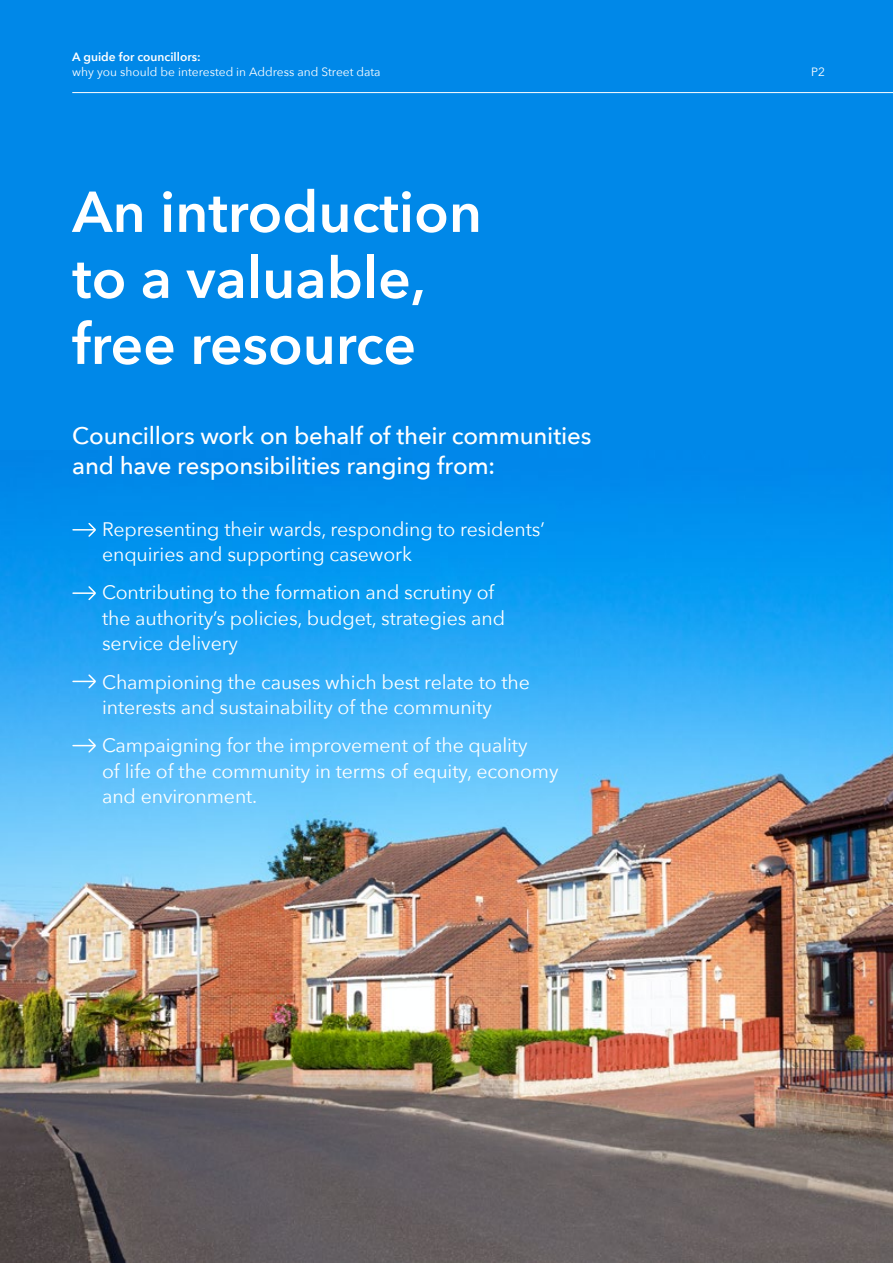
<style>
.page{position:relative;width:893px;height:1263px;background:#0088e8}
.page>*{position:absolute;margin:0;border:0;box-sizing:border-box;transform-origin:0 0}
.t1{font:600 57px/66px "Avenir Next";color:#fff}
.New_H3{font:500 24px/30px "Avenir Next";letter-spacing:-.01em;color:#fff}
.Paragraph_Style_1{font:19.5px/25.5px "Avenir Next";letter-spacing:-.005em;color:#fff}
.Page_numbers{font:12px/15px "Avenir Next";color:#fff}
.s1{font-weight:600}
</style>
<div class="page">
<img style="left:0;top:523px;width:893px;height:740px">
<svg style="left:73px;top:523px;width:24px;height:15px"></svg>
<hr style="left:73px;top:592px;width:22px;height:2px;background:#fff">
<svg style="left:87px;top:585px;width:10px;height:16px"></svg>
<svg style="left:73px;top:673px;width:24px;height:17px"></svg>
<svg style="left:73px;top:737px;width:24px;height:17px"></svg>
<hr style="left:72px;top:92px;width:821px;height:1px;background:#fff">
<p class="Page_numbers" style="left:72px;top:49px;width:310px"><span class="s1">A guide for councillors:<br></span>why you should be interested in Address and Street data</p>
<p class="t1" style="left:72px;top:178px;width:411px">An introduction to a valuable, free resource</p>
<p class="New_H3" style="left:72px;top:420px;width:521px">Councillors work on behalf of their communities and have responsibilities ranging from:</p>
<p class="Paragraph_Style_1" style="left:102px;top:515px;width:444px">Representing their wards, responding to residents’ enquiries and supporting casework</p>
<p class="Paragraph_Style_1" style="left:102px;top:579px;width:405px">Contributing to the formation and scrutiny of the authority’s policies, budget, strategies and service delivery</p>
<p class="Paragraph_Style_1" style="left:102px;top:668px;width:429px">Championing the causes which best relate to the interests and sustainability of the community</p>
<p class="Paragraph_Style_1" style="left:102px;top:732px;width:458px">Campaigning for the improvement of the quality<br>of life of the community in terms of equity, economy and environment.</p>
<p class="Page_numbers" style="left:811px;top:64px;width:15px">P2</p>
</div>
